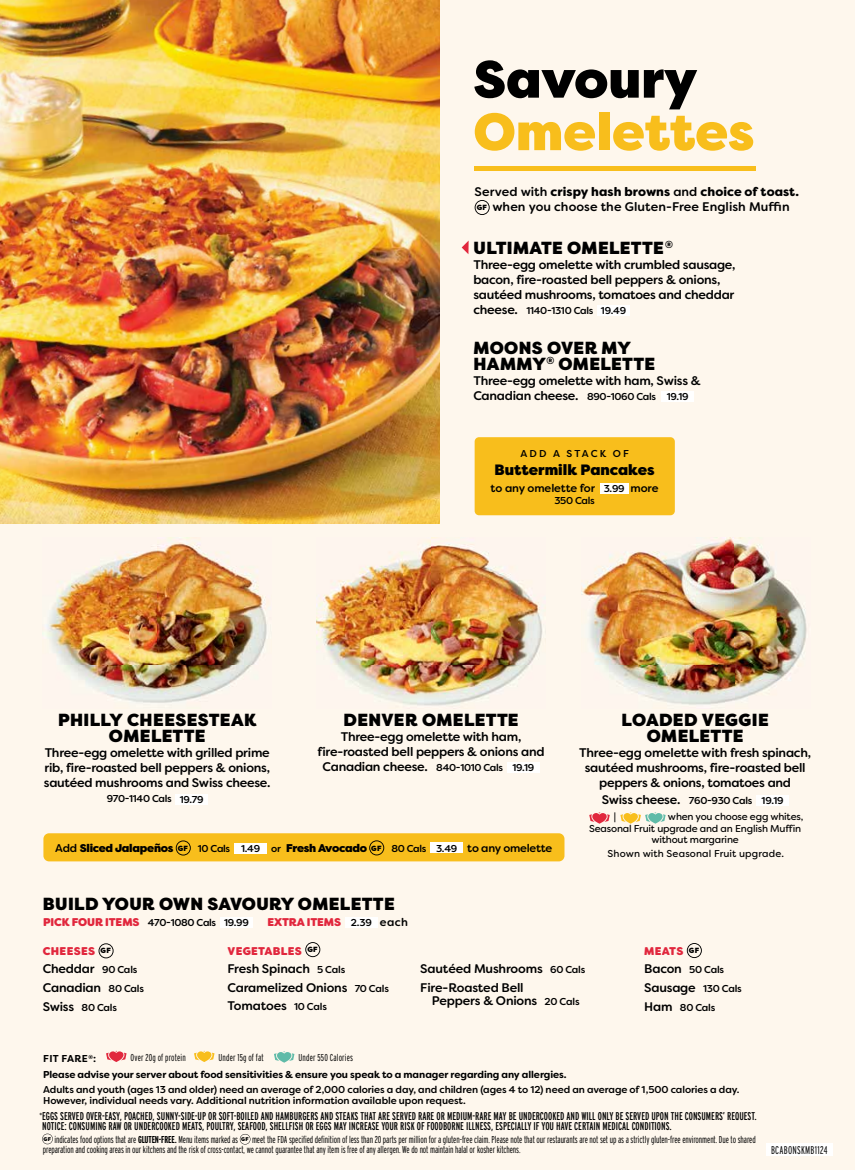
<style>
.page{position:relative;width:855px;height:1170px;background:#fef7ed}
.page>*{position:absolute;margin:0;border:0;box-sizing:border-box;transform-origin:0 0}
.t1{font:900 52.5px "Filson Pro";color:#f8be1c}
.t2{font:900 52.5px "Filson Pro";color:#000}
.t3{font:900 17.5px/16.2px "Filson Pro";letter-spacing:.02em;color:#000;text-align:center}
.t4{font:900 15px "Filson Pro";color:#000}
.t5{font:500 12.5px/15px "Filson Soft";letter-spacing:-.02em;color:#000}
.t6{font:500 12.5px/15px "Filson Soft";letter-spacing:.005em;color:#000}
.t7{font:11.25px/10px "Interstate Compressed";color:#000}
.t8{font:900 11.25px "Filson Pro";letter-spacing:-.02em;color:#000}
.t9{font:800 11.25px "Filson Soft";letter-spacing:.02em;color:#e1273d}
.t10{font:500 11.25px "Filson Soft";letter-spacing:-.01em;color:#000}
.t11{font:800 11.25px "Filson Soft";letter-spacing:-.01em;color:#e1273d}
.t12{font:300 11.25px "Interstate Compressed";letter-spacing:.02em;color:#000}
.t13{font:300 10px/10px "Interstate Compressed";letter-spacing:-.01em;color:#000}
.t14{font:500 10px/11.2px "Filson Soft";letter-spacing:-.01em;color:#000}
.t15{font:500 10px/16.2px "Filson Soft";letter-spacing:-.03em;color:#000}
.t16{font:700 10px "Filson Soft";letter-spacing:-.005em;color:#000}
.t17{font:10px "Filson Soft";letter-spacing:-.02em;color:#000}
.t18{font:10px "Filson Soft";letter-spacing:.01em;color:#000}
.t19{font:300 10px "Interstate Compressed";letter-spacing:.015em;color:#000}
.t20{font:300 10px "Interstate Compressed";letter-spacing:.01em;color:#000}
.t21{font:500 10px "Filson Pro";letter-spacing:.22em;color:#000}
.t22{font:700 10px "Filson Pro";letter-spacing:.03em;color:#000}
.t23{font:500 10px "Filson Pro";letter-spacing:.17em;color:#000}
.s1{font-weight:900}
.s2{font-family:"Filson Pro";font-weight:900;font-size:7.5px}
.s3{font-size:12.5px}
.s4{font-size:10px}
.s5{font-family:"Filson Soft";font-weight:500}
.s6{font-size:7.5px}
.s7{font-family:"Filson Soft";font-weight:500;font-size:10px}
.s8{font-weight:800;font-size:11.25px;color:#e1273d}
.s9{font-weight:500;font-size:10px;color:#000}
.s10{font-weight:500;color:#000}
.s11{font-weight:400}
.s12{font-family:"Filson Pro";font-weight:900;font-size:7.5px;color:#000}
.s13{font-size:8.75px}
.s14{font-weight:700}
</style>
<div class="page">
<div style="left:43px;top:833px;width:521px;height:28px;background:#f8be1c;border-radius:6px"></div>
<div style="left:475px;top:437px;width:200px;height:78px;background:#f8be1c;border-radius:4px"></div>
<div style="left:475px;top:166px;width:281px;height:5px;background:#f8be1c"></div>
<svg style="left:42px;top:1134px;width:11px;height:10px"></svg>
<svg style="left:240px;top:1134px;width:10px;height:11px"></svg>
<svg style="left:106px;top:1051px;width:21px;height:11px"></svg>
<svg style="left:194px;top:1051px;width:21px;height:11px"></svg>
<svg style="left:274px;top:1051px;width:20px;height:12px"></svg>
<img style="left:0;top:0;width:440px;height:524px">
<img style="left:581px;top:538px;width:226px;height:167px">
<img style="left:316px;top:541px;width:230px;height:165px">
<img style="left:43px;top:538px;width:224px;height:165px">
<div style="left:507px;top:762px;width:33px;height:10px;background:#fff"></div>
<div style="left:756px;top:795px;width:33px;height:11px;background:#fff"></div>
<svg style="left:589px;top:812px;width:21px;height:12px"></svg>
<svg style="left:620px;top:812px;width:46px;height:12px"></svg>
<div style="left:176px;top:794px;width:32px;height:10px;background:#fff"></div>
<svg style="left:475px;top:200px;width:15px;height:15px"></svg>
<div style="left:598px;top:305px;width:32px;height:11px;background:#fff"></div>
<div style="left:220px;top:917px;width:33px;height:11px;background:#fff"></div>
<div style="left:345px;top:917px;width:32px;height:11px;background:#fff"></div>
<svg style="left:176px;top:840px;width:15px;height:16px"></svg>
<div style="left:235px;top:843px;width:32px;height:10px;background:#fff"></div>
<svg style="left:369px;top:840px;width:15px;height:15px"></svg>
<div style="left:431px;top:843px;width:32px;height:10px;background:#fff"></div>
<svg style="left:462px;top:241px;width:7px;height:13px"></svg>
<svg style="left:99px;top:943px;width:15px;height:15px"></svg>
<svg style="left:305px;top:942px;width:15px;height:15px"></svg>
<svg style="left:687px;top:943px;width:15px;height:15px"></svg>
<div style="left:662px;top:391px;width:32px;height:11px;background:#fff"></div>
<div style="left:600px;top:483px;width:28px;height:11px;background:#fff"></div>
<div style="left:766px;top:1143px;width:66px;height:12px;background:#fff"></div>
<h1 class="t2" style="left:473px;top:46px;width:225px">Savoury</h1>
<h1 class="t1" style="left:473px;top:99px;width:282px">Omelettes</h1>
<p class="t6" style="left:475px;top:185px;width:326px">Served with <span class="s1">crispy hash browns</span> and <span class="s1">choice of toast.<br></span><span class="s2">GF</span> when you choose the Gluten-Free English Muffin</p>
<h2 class="t3" style="left:474px;top:240px;width:201px">ULTIMATE OMELETTE <sup>®</sup></h2>
<p class="t5" style="left:473px;top:257px;width:264px">Three-egg omelette with crumbled sausage, bacon, fire-roasted bell peppers &amp; onions, sautéed mushrooms, tomatoes and cheddar</p>
<p class="t15" style="left:473px;top:302px;width:154px"><span class="s3">cheese.</span> 1140-1310 Cals 19.49</p>
<h2 class="t3" style="left:474px;top:340px;width:183px;text-align:left">MOONS OVER MY<br>HAMMY <sup>®</sup> OMELETTE</h2>
<p class="t5" style="left:473px;top:373px;width:229px">Three-egg omelette with ham, Swiss &amp;</p>
<p class="t15" style="left:473px;top:388px;width:217px"><span class="s3">Canadian cheese.</span> 890-1060 Cals 19.19</p>
<p class="t21" style="left:520px;top:446px;width:110px">ADD A STACK OF</p>
<p class="t4" style="left:495px;top:461px;width:161px">Buttermilk Pancakes</p>
<p class="t10" style="left:491px;top:481px;width:169px">to any omelette for <span class="s4">3.99</span> more</p>
<p class="t23" style="left:554px;top:494px;width:42px">350 Cals</p>
<h2 class="t3" style="left:58px;top:712px;width:200px">PHILLY CHEESESTEAK<br>OMELETTE</h2>
<p class="t5" style="left:44px;top:746px;width:228px;text-align:justify">Three-egg omelette with grilled prime rib, fire-roasted bell peppers &amp; onions, sautéed mushrooms and Swiss cheese.</p>
<p class="t15" style="left:107px;top:791px;width:98px">970-1140 Cals 19.79</p>
<h2 class="t3" style="left:343px;top:712px;width:177px">DENVER OMELETTE</h2>
<p class="t5" style="left:318px;top:729px;width:229px;text-align:center">Three-egg omelette with ham, fire-roasted bell peppers &amp; onions and</p>
<p class="t15" style="left:323px;top:760px;width:213px"><span class="s3">Canadian cheese.</span> 840-1010 Cals 19.19</p>
<p class="t8" style="left:55px;top:841px;width:499px"><span class="s5">Add</span> Sliced Jalapeños <span class="s6">GF</span> <span class="s7">10 Cals 1.49 or</span> Fresh Avocado <span class="s6">GF</span> <span class="s7">80 Cals 3.49</span> <span class="s5">to any omelette</span></p>
<h2 class="t3" style="left:43px;top:896px;width:353px">BUILD YOUR OWN SAVOURY OMELETTE</h2>
<p class="t15" style="left:43px;top:915px;width:207px"><span class="s8">PICK FOUR ITEMS</span> 470-1080 Cals 19.99</p>
<p class="t11" style="left:267px;top:915px;width:142px">EXTRA ITEMS <span class="s9">2.39</span> <span class="s10">each</span></p>
<h2 class="t3" style="left:622px;top:712px;width:149px">LOADED VEGGIE<br>OMELETTE</h2>
<p class="t5" style="left:579px;top:746px;width:233px;text-align:center">Three-egg omelette with fresh spinach, sautéed mushrooms, fire-roasted bell peppers &amp; onions, tomatoes and</p>
<p class="t15" style="left:614px;top:792px;width:171px;text-indent:-12px"><span class="s3">Swiss cheese.</span> 760-930 Cals 19.19 <span class="s11">|</span></p>
<p class="t17" style="left:668px;top:810px;width:137px">when you choose egg whites,</p>
<p class="t17" style="left:589px;top:822px;width:213px">Seasonal Fruit upgrade and an English Muffin</p>
<p class="t17" style="left:652px;top:833px;width:89px">without margarine</p>
<p class="t18" style="left:608px;top:847px;width:178px">Shown with Seasonal Fruit upgrade.</p>
<p class="t9" style="left:43px;top:944px;width:69px">CHEESES <span class="s12">GF</span></p>
<p class="t5" style="left:43px;top:959px;width:103px;line-height:18.8px">Cheddar <span class="s4">90 Cals<br></span>Canadian <span class="s4">80 Cals</span></p>
<p class="t14" style="left:43px;top:1001px;width:76px"><span class="s3">Swiss</span> 80 Cals</p>
<p class="t9" style="left:228px;top:944px;width:91px">VEGETABLES <sup>GF</sup></p>
<p class="t5" style="left:228px;top:959px;width:163px;line-height:18.8px">Fresh Spinach <span class="s4">5 Cals<br></span>Caramelized Onions <span class="s4">70 Cals<br></span>Tomatoes <span class="s4">10 Cals</span></p>
<p class="t5" style="left:420px;top:960px;width:167px;line-height:18.8px">Sautéed Mushrooms <span class="s4">60 Cals<br></span>Fire-Roasted Bell</p>
<p class="t5" style="left:432px;top:993px;width:149px">Peppers &amp; Onions <span class="s4">20 Cals</span></p>
<p class="t9" style="left:644px;top:944px;width:56px">MEATS <sup>GF</sup></p>
<p class="t14" style="left:644px;top:964px;width:82px"><span class="s3">Bacon</span> 50 Cals</p>
<p class="t5" style="left:644px;top:980px;width:99px">Sausage <span class="s4">130 Cals</span></p>
<p class="t14" style="left:644px;top:1002px;width:73px"><span class="s3">Ham</span> 80 Cals</p>
<p class="t22" style="left:43px;top:1052px;width:54px">FIT FARE<sup>®</sup>:</p>
<p class="t20" style="left:131px;top:1052px;width:57px">Over 20g of protein</p>
<p class="t19" style="left:219px;top:1052px;width:47px">Under 15g of fat</p>
<p class="t19" style="left:299px;top:1052px;width:56px">Under 550 Calories</p>
<p class="t16" style="left:43px;top:1068px;width:525px">Please advise your server about food sensitivities &amp; ensure you speak to a manager regarding any allergies.</p>
<p class="t14" style="left:43px;top:1084px;width:698px">Adults and youth (ages 13 and older) need an average of 2,000 calories a day, and children (ages 4 to 12) need an average of 1,500 calories a day.<br>However, individual needs vary. Additional nutrition information available upon request.</p>
<p class="t7" style="left:39px;top:1111px;width:719px"><span class="s13">*</span>EGGS SERVED OVER-EASY, POACHED, SUNNY-SIDE-UP OR SOFT-BOILED AND HAMBURGERS AND STEAKS THAT ARE SERVED RARE OR MEDIUM-RARE MAY BE UNDERCOOKED AND WILL ONLY BE SERVED UPON THE CONSUMERS’ REQUEST.<br>NOTICE: CONSUMING RAW OR UNDERCOOKED MEATS, POULTRY, SEAFOOD, SHELLFISH OR EGGS MAY INCREASE YOUR RISK OF FOODBORNE ILLNESS, ESPECIALLY IF YOU HAVE CERTAIN MEDICAL CONDITIONS.</p>
<p class="t13" style="left:43px;top:1134px;width:714px"><sup>GF</sup> indicates food options that are <span class="s14">GLUTEN-FREE.</span> Menu items marked as <sup>GF</sup> meet the FDA specified definition of less than 20 parts per million for a gluten-free claim. Please note that our restaurants are not set up as a strictly gluten-free environment. Due to shared preparation and cooking areas in our kitchens and the risk of cross-contact, we cannot guarantee that any item is free of any allergen. We do not maintain halal or kosher kitchens.</p>
<p class="t12" style="left:771px;top:1143px;width:58px">BCABONSKMB1124</p>
</div>
